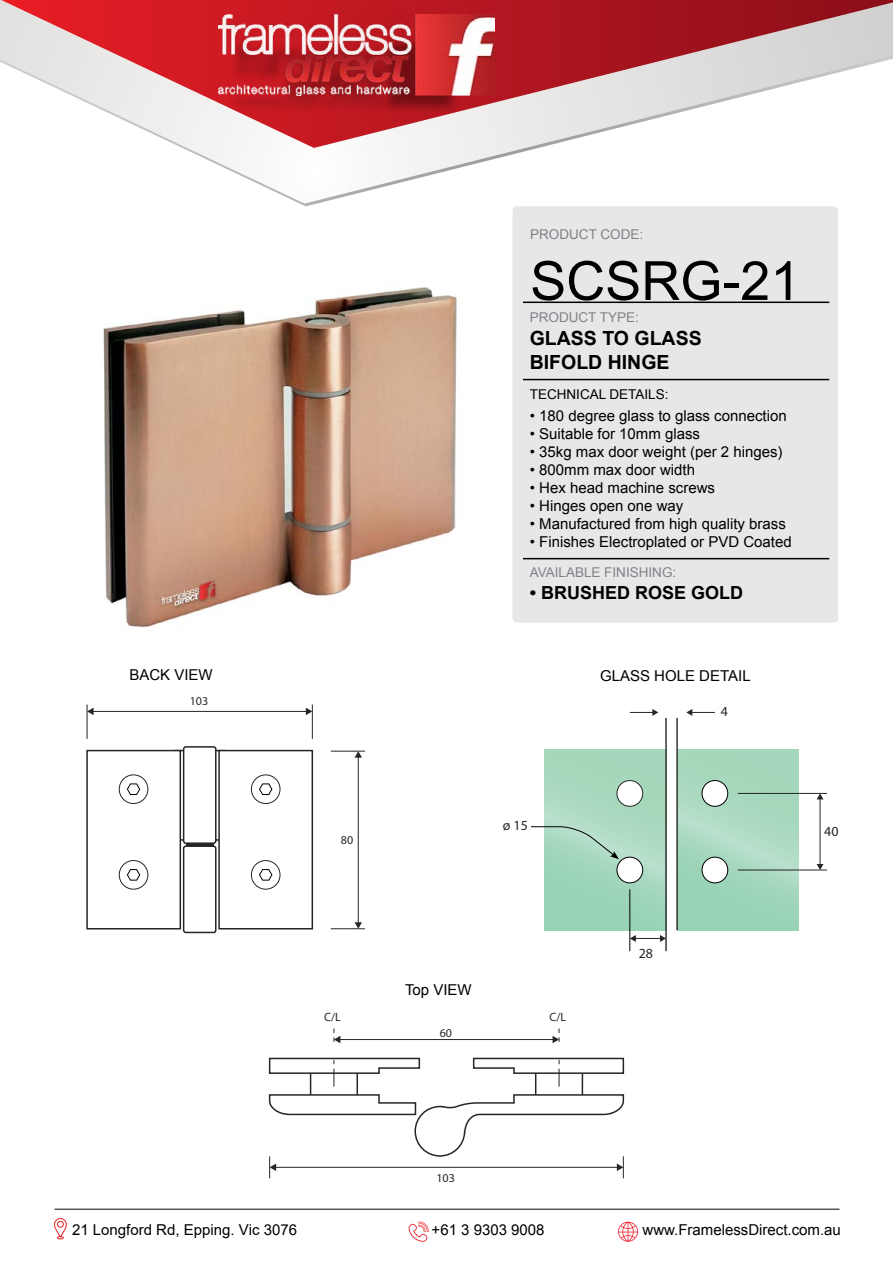
<style>
.page{position:relative;width:893px;height:1263px;background:#fff}
.page>*{position:absolute;margin:0;border:0;box-sizing:border-box;transform-origin:0 0}
.t1{font:54px "Arial";color:#000}
.t2{font:700 19.5px/23.4px "Arial";color:#000}
.t3{font:700 18px "Arial";color:#000}
.t4{font:15px "Arial";color:#000}
.t5{font:13.95px "Myriad Pro";color:#262626}
.t6{font:13.5px "Arial";color:#808285}
.t7{font:13.5px "Arial";color:#000}
.t8{font:12px "Myriad Pro";color:#262626}
</style>
<div class="page">
<svg style="left:545px;top:749px;width:120px;height:181px;background:#a3d6bb"></svg>
<svg style="left:678px;top:749px;width:120px;height:181px;background:#a4d7bc"></svg>
<svg style="left:0;top:0;width:893px;height:204px"></svg>
<div style="left:229px;top:35px;width:231px;height:79px;background:#000;opacity:.38"></div>
<img style="left:218px;top:15px;width:277px;height:81px">
<svg style="left:618px;top:1222px;width:20px;height:20px"></svg>
<svg style="left:408px;top:1221px;width:21px;height:21px"></svg>
<svg style="left:54px;top:1218px;width:13px;height:21px"></svg>
<hr style="left:55px;top:1209px;width:784px;height:1px;background:#000">
<svg style="left:686px;top:709px;width:29px;height:7px"></svg>
<svg style="left:630px;top:709px;width:28px;height:7px"></svg>
<hr style="left:676px;top:718px;width:2px;height:212px;background:#262626">
<hr style="left:665px;top:718px;width:2px;height:233px;background:#262626">
<div style="left:702px;top:780px;width:26px;height:26px;background:#fff;border-radius:50%"></div>
<div style="left:702px;top:780px;width:26px;height:27px;border:1px solid #000;border-radius:50%"></div>
<div style="left:702px;top:857px;width:26px;height:26px;background:#fff;border-radius:50%"></div>
<div style="left:702px;top:857px;width:26px;height:26px;border:1px solid #000;border-radius:50%"></div>
<div style="left:617px;top:780px;width:26px;height:26px;background:#fff;border-radius:50%"></div>
<div style="left:617px;top:780px;width:26px;height:27px;border:1px solid #262626;border-radius:50%"></div>
<div style="left:617px;top:857px;width:26px;height:26px;background:#fff;border-radius:50%"></div>
<div style="left:617px;top:857px;width:26px;height:26px;border:1px solid #000;border-radius:50%"></div>
<hr style="left:820px;top:798px;width:1px;height:67px;background:#262626">
<hr style="left:738px;top:870px;width:89px;height:1px;background:#262626">
<hr style="left:738px;top:793px;width:89px;height:1px;background:#262626">
<svg style="left:817px;top:793px;width:6px;height:6px"></svg>
<svg style="left:817px;top:864px;width:6px;height:6px"></svg>
<svg style="left:630px;top:935px;width:36px;height:7px"></svg>
<svg style="left:268px;top:1028px;width:357px;height:150px"></svg>
<svg style="left:531px;top:826px;width:88px;height:33px;background:#b2d7c4"></svg>
<hr style="left:629px;top:889px;width:1px;height:62px;background:#000">
<div style="left:174px;top:750px;width:51px;height:91px;background:linear-gradient(to bottom,#e6e6e6,#e6e6e6);border:2px solid #262626"></div>
<div style="left:218px;top:750px;width:95px;height:179px;background:#fff;border:2px solid #262626"></div>
<div style="left:86px;top:750px;width:95px;height:179px;background:#fff;border:2px solid #262626"></div>
<hr style="left:358px;top:756px;width:1px;height:167px;background:#262626">
<hr style="left:331px;top:928px;width:34px;height:1px;background:#262626">
<hr style="left:331px;top:751px;width:34px;height:1px;background:#262626">
<svg style="left:355px;top:751px;width:7px;height:7px"></svg>
<svg style="left:355px;top:922px;width:7px;height:7px"></svg>
<hr style="left:92px;top:711px;width:215px;height:1px;background:#262626">
<hr style="left:312px;top:704px;width:1px;height:35px;background:#262626">
<hr style="left:87px;top:704px;width:1px;height:35px;background:#262626">
<svg style="left:87px;top:708px;width:7px;height:7px"></svg>
<svg style="left:306px;top:708px;width:6px;height:7px"></svg>
<div style="left:184px;top:747px;width:32px;height:96px;background:#fff;border-radius:2px"></div>
<div style="left:183px;top:746px;width:34px;height:98px;border:2px solid #262626;border-radius:2px"></div>
<div style="left:183px;top:845px;width:34px;height:88px;border:2px solid #262626;border-radius:2px"></div>
<div style="left:119px;top:774px;width:29px;height:30px;border:1px solid #262626;border-radius:50%"></div>
<svg style="left:127px;top:783px;width:14px;height:12px"></svg>
<div style="left:119px;top:860px;width:29px;height:29px;border:1px solid #262626;border-radius:50%"></div>
<svg style="left:127px;top:869px;width:14px;height:12px"></svg>
<div style="left:251px;top:774px;width:29px;height:30px;border:1px solid #262626;border-radius:50%"></div>
<svg style="left:259px;top:783px;width:14px;height:12px"></svg>
<div style="left:251px;top:860px;width:29px;height:29px;border:1px solid #262626;border-radius:50%"></div>
<svg style="left:259px;top:869px;width:14px;height:12px"></svg>
<div style="left:512px;top:206px;width:326px;height:417px;background:#e6e7e8;border-radius:4px"></div>
<hr style="left:523px;top:302px;width:306px;height:1px;background:#000">
<hr style="left:523px;top:379px;width:306px;height:1px;background:#000">
<hr style="left:523px;top:558px;width:306px;height:1px;background:#000">
<img style="left:103px;top:287px;width:354px;height:341px">
<p class="t6" style="left:530px;top:226px;width:115px">PRODUCT CODE:</p>
<h1 class="t1" style="left:530px;top:246px;width:272px">SCSRG-21</h1>
<p class="t6" style="left:530px;top:308px;width:111px">PRODUCT TYPE:</p>
<h2 class="t2" style="left:530px;top:327px;width:173px">GLASS TO GLASS<br>BIFOLD HINGE</h2>
<p class="t7" style="left:530px;top:385px;width:140px">TECHNICAL DETAILS:</p>
<p class="t4" style="left:530px;top:406px;width:259px">• 180 degree glass to glass connection</p>
<p class="t4" style="left:530px;top:424px;width:172px">• Suitable for 10mm glass</p>
<p class="t4" style="left:530px;top:442px;width:254px">• 35kg max door weight (per 2 hinges)</p>
<p class="t4" style="left:530px;top:460px;width:167px">• 800mm max door width</p>
<p class="t4" style="left:530px;top:478px;width:187px">• Hex head machine screws</p>
<p class="t4" style="left:530px;top:496px;width:155px">• Hinges open one way</p>
<p class="t4" style="left:530px;top:514px;width:258px">• Manufactured from high quality brass</p>
<p class="t4" style="left:530px;top:532px;width:264px">• Finishes Electroplated or PVD Coated</p>
<p class="t6" style="left:530px;top:564px;width:148px">AVAILABLE FINISHING:</p>
<p class="t3" style="left:530px;top:580px;width:215px">• BRUSHED ROSE GOLD</p>
<p class="t4" style="left:129px;top:665px;width:85px">BACK VIEW</p>
<p class="t4" style="left:600px;top:666px;width:152px">GLASS HOLE DETAIL</p>
<p class="t8" style="left:190px;top:693px;width:20px">103</p>
<p class="t8" style="left:341px;top:832px;width:14px">80</p>
<p class="t5" style="left:503px;top:817px;width:26px">ø 15</p>
<p class="t4" style="left:405px;top:980px;width:68px">Top VIEW</p>
<p class="t8" style="left:324px;top:1009px;width:18px">C/L</p>
<p class="t8" style="left:549px;top:1009px;width:18px">C/L</p>
<p class="t8" style="left:440px;top:1025px;width:14px">60</p>
<p class="t8" style="left:436px;top:1170px;width:20px">103</p>
<p class="t5" style="left:721px;top:702px;width:9px">4</p>
<p class="t5" style="left:639px;top:945px;width:16px">28</p>
<p class="t5" style="left:824px;top:823px;width:16px">40</p>
<p class="t4" style="left:72px;top:1220px;width:227px">21 Longford Rd, Epping. Vic 3076</p>
<p class="t4" style="left:432px;top:1220px;width:115px">+61 3 9303 9008</p>
<p class="t4" style="left:643px;top:1220px;width:200px">www.FramelessDirect.com.au</p>
</div>
